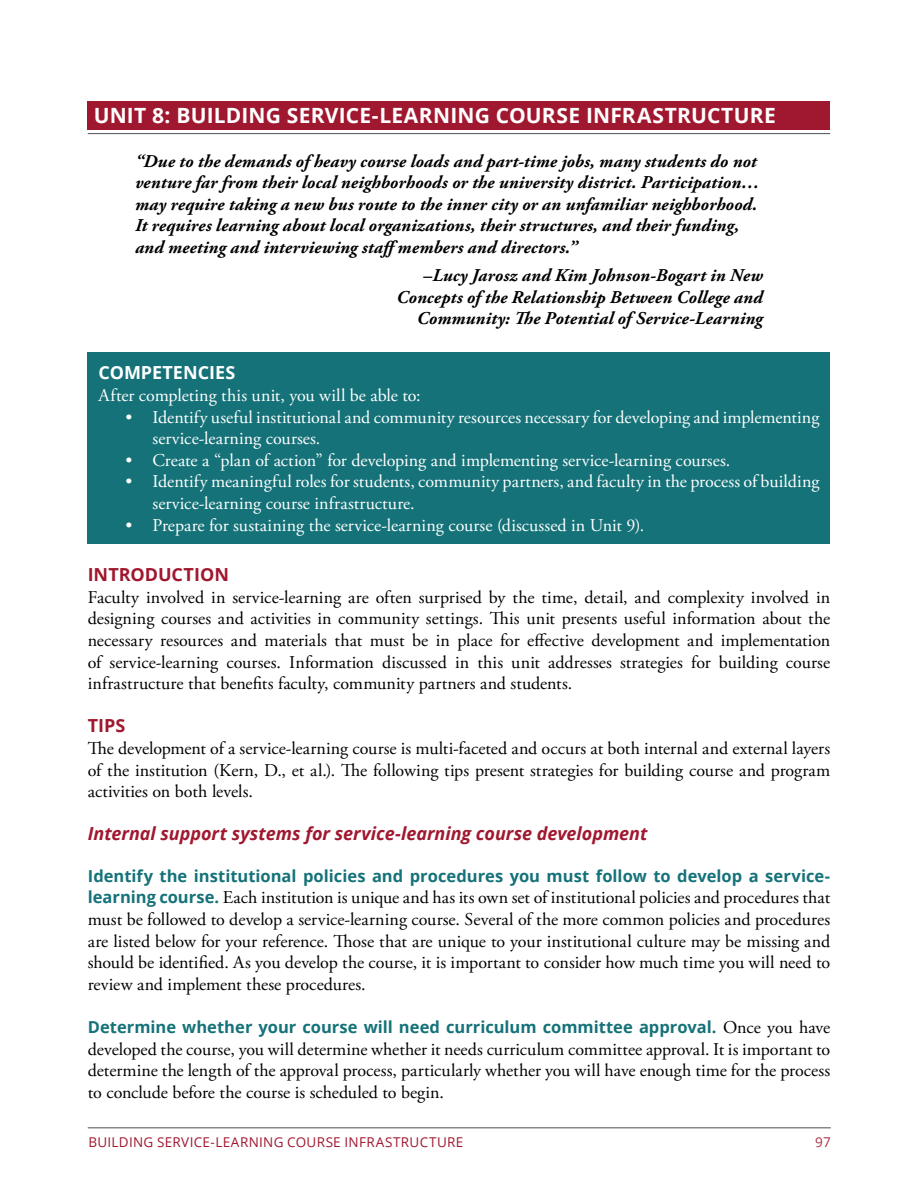
<style>
.page{position:relative;width:918px;height:1188px;background:#fff}
.page>*{position:absolute;margin:0;border:0;box-sizing:border-box;transform-origin:0 0}
.t1{font:700 21px "Open Sans";letter-spacing:.005em;color:#fff}
.t2{font:18px/21.6px "Adobe Garamond Pro";color:#000;text-align:justify}
.t3{font:italic 700 18px/21.6px "Adobe Garamond Pro";letter-spacing:.01em;color:#000}
.t4{font:18px/21.6px "Adobe Garamond Pro";color:#fff}
.t5{font:italic 700 18px "Open Sans";color:#a0182f}
.t6{font:700 18px "Open Sans";color:#a0182f}
.t7{font:700 18px "Open Sans";color:#fff}
.t8{font:700 16.5px "Open Sans";color:#147278}
.t9{font:13.5px "Open Sans";letter-spacing:.02em;color:#a0182f}
.t10{font:13.5px "Open Sans";color:#a92f44}
.s1{font-family:"Open Sans";font-weight:700;font-size:16.5px;color:#147278}
.s2{font-family:"Adobe Garamond Pro";font-weight:400;font-size:18px;color:#000}
</style>
<div class="page">
<hr style="left:88px;top:1127px;width:743px;height:1px;background:#606163">
<div style="left:88px;top:101px;width:742px;height:28px;background:#a0182f"></div>
<hr style="left:88px;top:133px;width:742px;height:1px;background:#606163">
<div style="left:88px;top:352px;width:742px;height:192px;background:#147278"></div>
<p class="t1" style="left:94px;top:101px;width:684px">UNIT 8: BUILDING SERVICE-LEARNING COURSE INFRASTRUCTURE</p>
<p class="t3" style="left:135px;top:150px;width:626px">“Due to the demands of heavy course loads and part-time jobs, many students do not venture far from their local neighborhoods or the university district. Participation… may require taking a new bus route to the inner city or an unfamiliar neighborhood.<br>It requires learning about local organizations, their structures, and their funding, and meeting and interviewing staffmembers and directors.”</p>
<p class="t3" style="left:397px;top:265px;width:368px;text-align:right">–Lucy Jarosz and Kim Johnson-Bogart in New<br>Concepts of the Relationship Between College and<br>Community: The Potential of Service-Learning</p>
<p class="t7" style="left:99px;top:360px;width:138px">COMPETENCIES</p>
<p class="t4" style="left:99px;top:385px;width:324px">After completing this unit, you will be able to:</p>
<p class="t4" style="left:153px;top:407px;width:668px;text-indent:-27px">• Identify useful institutional and community resources necessary for developing and implementing service-learning courses.</p>
<p class="t4" style="left:126px;top:450px;width:606px">• Create a “plan of action” for developing and implementing service-learning courses.</p>
<p class="t4" style="left:153px;top:471px;width:668px;text-indent:-27px">• Identify meaningful roles for students, community partners, and faculty in the process of building service-learning course infrastructure.</p>
<p class="t4" style="left:126px;top:515px;width:520px">• Prepare for sustaining the service-learning course (discussed in Unit 9).</p>
<p class="t6" style="left:88px;top:562px;width:143px">INTRODUCTION</p>
<p class="t2" style="left:88px;top:587px;width:744px">Faculty involved in service-learning are often surprised by the time, detail, and complexity involved in designing courses and activities in community settings. This unit presents useful information about the necessary resources and materials that must be in place for effective development and implementation of service-learning courses. Information discussed in this unit addresses strategies for building course infrastructure that benefits faculty, community partners and students.</p>
<p class="t6" style="left:88px;top:713px;width:39px">TIPS</p>
<p class="t2" style="left:88px;top:738px;width:744px">The development of a service-learning course is multi-faceted and occurs at both internal and external layers of the institution (Kern, D., et al.). The following tips present strategies for building course and program activities on both levels.</p>
<p class="t5" style="left:88px;top:821px;width:561px">Internal support systems for service-learning course development</p>
<p class="t8" style="left:88px;top:864px;width:744px">Identify the institutional policies and procedures you must follow to develop a service-</p>
<p class="t2" style="left:88px;top:888px;width:744px"><span class="s1">learning course.</span> Each institution is unique and has its own set of institutional policies and procedures that must be followed to develop a service-learning course. Several of the more common policies and procedures are listed below for your reference. Those that are unique to your institutional culture may be missing and should be identified. As you develop the course, it is important to consider how much time you will need to review and implement these procedures.</p>
<p class="t8" style="left:88px;top:1015px;width:744px">Determine whether your course will need curriculum committee approval. <span class="s2">Once you have</span></p>
<p class="t2" style="left:88px;top:1039px;width:744px">developed the course, you will determine whether it needs curriculum committee approval. It is important to determine the length of the approval process, particularly whether you will have enough time for the process to conclude before the course is scheduled to begin.</p>
<p class="t9" style="left:88px;top:1133px;width:377px">BUILDING SERVICE-LEARNING COURSE INFRASTRUCTURE</p>
<p class="t10" style="left:815px;top:1133px;width:17px">97</p>
</div>
